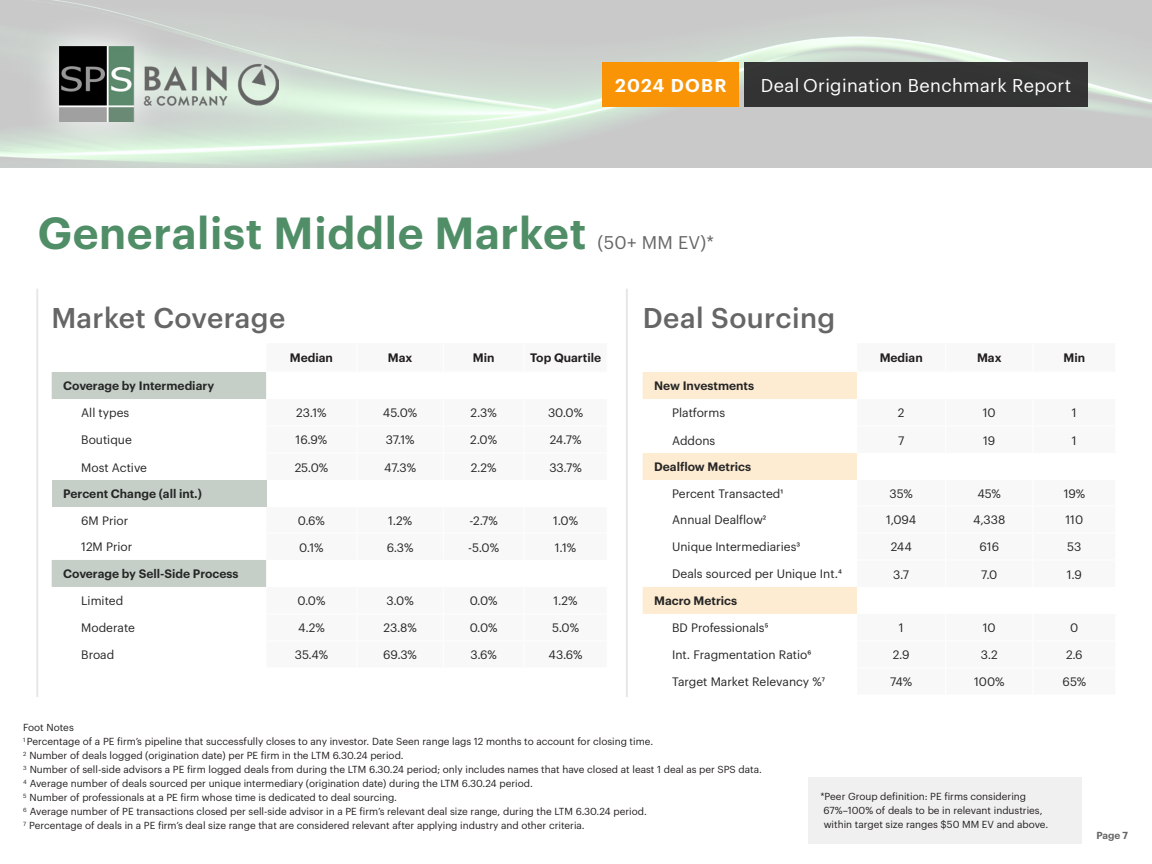
<style>
.page{position:relative;width:1152px;height:864px;background:#fff}
.page>*{position:absolute;margin:0;border:0;box-sizing:border-box;transform-origin:0 0}
.t1{font:600 44px "Graphik";letter-spacing:.015em;color:#508e67}
.t2{font:500 28px "Graphik";letter-spacing:.015em;color:#666}
.t3{font:18.2px "Graphik";letter-spacing:.02em;color:#fff}
.t4{font:600 18.2px "Graphik";letter-spacing:.06em;color:#fff}
.t5{font:18px "Graphik";color:#666}
.Table_Value{font:12px "Graphik";color:#262626}
.Table_Number{font:12px "Graphik";color:#262626}
.Table_Header{font:600 12px "Graphik";color:#262626}
.Table_Column_Header{font:600 12px "Graphik";color:#231f20}
.Footnotes{font:10px/14px "Graphik";color:#231f20}
.Footnotes-2{font:600 10px "Graphik";color:#666}
</style>
<div class="page">
<svg style="left:0;top:1px;width:1152px;height:167px;background:#cdd2cd"></svg>
<svg style="left:25px;top:12px;width:286px;height:143px;background:#d2dbd3"></svg>
<img style="left:59px;top:46px;width:220px;height:75px">
<div style="left:603px;top:62px;width:136px;height:44px;background:#f89406"></div>
<div style="left:744px;top:62px;width:343px;height:44px;background:#333"></div>
<div style="left:809px;top:777px;width:273px;height:66px;background:#f0f0f0"></div>
<svg style="left:643px;top:372px;width:214px;height:242px"></svg>
<hr style="left:643px;top:426px;width:214px;height:1px;background:#fff">
<svg style="left:52px;top:372px;width:214px;height:215px"></svg>
<div style="left:52px;top:480px;width:214px;height:27px;background:#c5cfc7"></div>
<hr style="left:52px;top:426px;width:214px;height:1px;background:#fff">
<hr style="left:52px;top:453px;width:214px;height:1px;background:#fff">
<hr style="left:36px;top:289px;width:2px;height:408px;background:#e6e7e8">
<hr style="left:626px;top:289px;width:2px;height:408px;background:#e6e7e8">
<h3 class="t4" style="left:615px;top:71px;width:113px">2024 DOBR</h3>
<h3 class="t3" style="left:761px;top:71px;width:312px">Deal Origination Benchmark Report</h3>
<p class="t1" style="left:38px;top:199px;width:550px">Generalist Middle Market</p>
<p class="t5" style="left:597px;top:229px;width:118px">(50+ MM EV)*</p>
<p class="t2" style="left:51px;top:296px;width:235px">Market Coverage</p>
<p class="t2" style="left:643px;top:296px;width:194px">Deal Sourcing</p>
<p class="Table_Column_Header" style="left:290px;top:349px;width:45px">Median</p>
<p class="Table_Column_Header" style="left:388px;top:349px;width:26px">Max</p>
<p class="Table_Column_Header" style="left:473px;top:349px;width:23px">Min</p>
<p class="Table_Column_Header" style="left:530px;top:349px;width:73px">Top Quartile</p>
<p class="Table_Column_Header" style="left:880px;top:349px;width:45px">Median</p>
<p class="Table_Column_Header" style="left:977px;top:349px;width:26px">Max</p>
<p class="Table_Column_Header" style="left:1064px;top:349px;width:23px">Min</p>
<p class="Table_Header" style="left:63px;top:377px;width:152px">Coverage by Intermediary</p>
<p class="Table_Value" style="left:81px;top:404px;width:50px">All types</p>
<p class="Table_Number" style="left:296px;top:404px;width:32px">23.1%</p>
<p class="Table_Number" style="left:383px;top:404px;width:36px">45.0%</p>
<p class="Table_Number" style="left:471px;top:404px;width:28px">2.3%</p>
<p class="Table_Number" style="left:548px;top:404px;width:37px">30.0%</p>
<p class="Table_Value" style="left:81px;top:431px;width:52px">Boutique</p>
<p class="Table_Number" style="left:296px;top:431px;width:33px">16.9%</p>
<p class="Table_Number" style="left:386px;top:431px;width:30px">37.1%</p>
<p class="Table_Number" style="left:470px;top:431px;width:28px">2.0%</p>
<p class="Table_Number" style="left:550px;top:431px;width:33px">24.7%</p>
<p class="Table_Value" style="left:81px;top:458px;width:67px">Most Active</p>
<p class="Table_Number" style="left:295px;top:458px;width:35px">25.0%</p>
<p class="Table_Number" style="left:384px;top:458px;width:33px">47.3%</p>
<p class="Table_Number" style="left:471px;top:458px;width:27px">2.2%</p>
<p class="Table_Number" style="left:549px;top:458px;width:34px">33.7%</p>
<p class="Table_Header" style="left:63px;top:485px;width:140px">Percent Change (all int.)</p>
<p class="Table_Value" style="left:81px;top:512px;width:49px">6M Prior</p>
<p class="Table_Number" style="left:298px;top:511px;width:29px">0.6%</p>
<p class="Table_Number" style="left:388px;top:511px;width:25px">1.2%</p>
<p class="Table_Number" style="left:469px;top:511px;width:30px">-2.7%</p>
<p class="Table_Number" style="left:553px;top:511px;width:26px">1.0%</p>
<p class="Table_Value" style="left:81px;top:538px;width:53px">12M Prior</p>
<p class="Table_Number" style="left:299px;top:538px;width:26px">0.1%</p>
<p class="Table_Number" style="left:387px;top:538px;width:28px">6.3%</p>
<p class="Table_Number" style="left:468px;top:538px;width:32px">-5.0%</p>
<p class="Table_Number" style="left:555px;top:538px;width:23px">1.1%</p>
<p class="Table_Header" style="left:63px;top:565px;width:177px">Coverage by Sell-Side Process</p>
<p class="Table_Value" style="left:81px;top:592px;width:44px">Limited</p>
<p class="Table_Number" style="left:297px;top:592px;width:29px">0.0%</p>
<p class="Table_Number" style="left:386px;top:592px;width:29px">3.0%</p>
<p class="Table_Number" style="left:470px;top:592px;width:29px">0.0%</p>
<p class="Table_Number" style="left:554px;top:592px;width:25px">1.2%</p>
<p class="Table_Value" style="left:81px;top:619px;width:55px">Moderate</p>
<p class="Table_Number" style="left:298px;top:619px;width:28px">4.2%</p>
<p class="Table_Number" style="left:384px;top:619px;width:35px">23.8%</p>
<p class="Table_Number" style="left:470px;top:619px;width:29px">0.0%</p>
<p class="Table_Number" style="left:552px;top:619px;width:28px">5.0%</p>
<p class="Table_Value" style="left:81px;top:646px;width:35px">Broad</p>
<p class="Table_Number" style="left:295px;top:646px;width:35px">35.4%</p>
<p class="Table_Number" style="left:383px;top:646px;width:35px">69.3%</p>
<p class="Table_Number" style="left:470px;top:646px;width:28px">3.6%</p>
<p class="Table_Number" style="left:549px;top:646px;width:36px">43.6%</p>
<p class="Table_Header" style="left:654px;top:377px;width:102px">New Investments</p>
<p class="Table_Value" style="left:672px;top:404px;width:55px">Platforms</p>
<p class="Table_Number" style="left:898px;top:404px;width:8px">2</p>
<p class="Table_Number" style="left:983px;top:404px;width:14px">10</p>
<p class="Table_Number" style="left:1072px;top:404px;width:6px">1</p>
<p class="Table_Value" style="left:672px;top:431px;width:45px">Addons</p>
<p class="Table_Number" style="left:898px;top:431px;width:8px">7</p>
<p class="Table_Number" style="left:983px;top:431px;width:14px">19</p>
<p class="Table_Number" style="left:1072px;top:431px;width:6px">1</p>
<p class="Table_Header" style="left:654px;top:458px;width:99px">Dealflow Metrics</p>
<p class="Table_Value" style="left:672px;top:485px;width:113px">Percent Transacted1</p>
<p class="Table_Number" style="left:890px;top:484px;width:25px">35%</p>
<p class="Table_Number" style="left:978px;top:484px;width:25px">45%</p>
<p class="Table_Number" style="left:1064px;top:484px;width:23px">19%</p>
<p class="Table_Value" style="left:672px;top:511px;width:96px">Annual Dealflow2</p>
<p class="Table_Number" style="left:886px;top:511px;width:32px">1,094</p>
<p class="Table_Number" style="left:973px;top:511px;width:34px">4,338</p>
<p class="Table_Number" style="left:1066px;top:511px;width:19px">110</p>
<p class="Table_Value" style="left:672px;top:538px;width:130px">Unique Intermediaries3</p>
<p class="Table_Number" style="left:891px;top:538px;width:23px">244</p>
<p class="Table_Number" style="left:979px;top:538px;width:21px">616</p>
<p class="Table_Number" style="left:1067px;top:538px;width:16px">53</p>
<p class="Table_Value" style="left:672px;top:565px;width:171px">Deals sourced per Unique Int.4</p>
<p class="Table_Number" style="left:893px;top:565px;width:17px">3.7</p>
<p class="Table_Number" style="left:981px;top:565px;width:18px">7.0</p>
<p class="Table_Number" style="left:1067px;top:565px;width:17px">1.9</p>
<p class="Table_Header" style="left:654px;top:592px;width:85px">Macro Metrics</p>
<p class="Table_Value" style="left:672px;top:619px;width:98px">BD Professionals5</p>
<p class="Table_Number" style="left:899px;top:619px;width:6px">1</p>
<p class="Table_Number" style="left:983px;top:619px;width:14px">10</p>
<p class="Table_Number" style="left:1070px;top:619px;width:10px">0</p>
<p class="Table_Value" style="left:672px;top:646px;width:141px">Int. Fragmentation Ratio6</p>
<p class="Table_Number" style="left:893px;top:646px;width:18px">2.9</p>
<p class="Table_Number" style="left:981px;top:646px;width:19px">3.2</p>
<p class="Table_Number" style="left:1066px;top:646px;width:18px">2.6</p>
<p class="Table_Value" style="left:672px;top:673px;width:154px">Target Market Relevancy %7</p>
<p class="Table_Number" style="left:890px;top:673px;width:24px">74%</p>
<p class="Table_Number" style="left:974px;top:673px;width:32px">100%</p>
<p class="Table_Number" style="left:1063px;top:673px;width:25px">65%</p>
<p class="Footnotes" style="left:23px;top:720px;width:52px">Foot Notes</p>
<p class="Footnotes" style="left:23px;top:734px;width:632px"><sup>1</sup> Percentage of a PE firm’s pipeline that successfully closes to any investor. Date Seen range lags 12 months to account for closing time.</p>
<p class="Footnotes" style="left:23px;top:748px;width:382px"><sup>2</sup> Number of deals logged (origination date) per PE firm in the LTM 6.30.24 period.</p>
<p class="Footnotes" style="left:23px;top:762px;width:741px"><sup>3</sup> Number of sell-side advisors a PE firm logged deals from during the LTM 6.30.24 period; only includes names that have closed at least 1 deal as per SPS data.</p>
<p class="Footnotes" style="left:23px;top:776px;width:511px"><sup>4</sup> Average number of deals sourced per unique intermediary (origination date) during the LTM 6.30.24 period.</p>
<p class="Footnotes" style="left:23px;top:790px;width:376px"><sup>5</sup> Number of professionals at a PE firm whose time is dedicated to deal sourcing.</p>
<p class="Footnotes" style="left:23px;top:804px;width:625px"><sup>6</sup> Average number of PE transactions closed per sell-side advisor in a PE firm’s relevant deal size range, during the LTM 6.30.24 period.</p>
<p class="Footnotes" style="left:23px;top:818px;width:563px"><sup>7</sup> Percentage of deals in a PE firm’s deal size range that are considered relevant after applying industry and other criteria.</p>
<p class="Footnotes" style="left:824px;top:789px;width:226px;text-indent:-3px">*Peer Group definition: PE firms considering<br>67%–100% of deals to be in relevant industries, within target size ranges $50 MM EV and above.</p>
<p class="Footnotes-2" style="left:1096px;top:828px;width:33px">Page 7</p>
</div>
